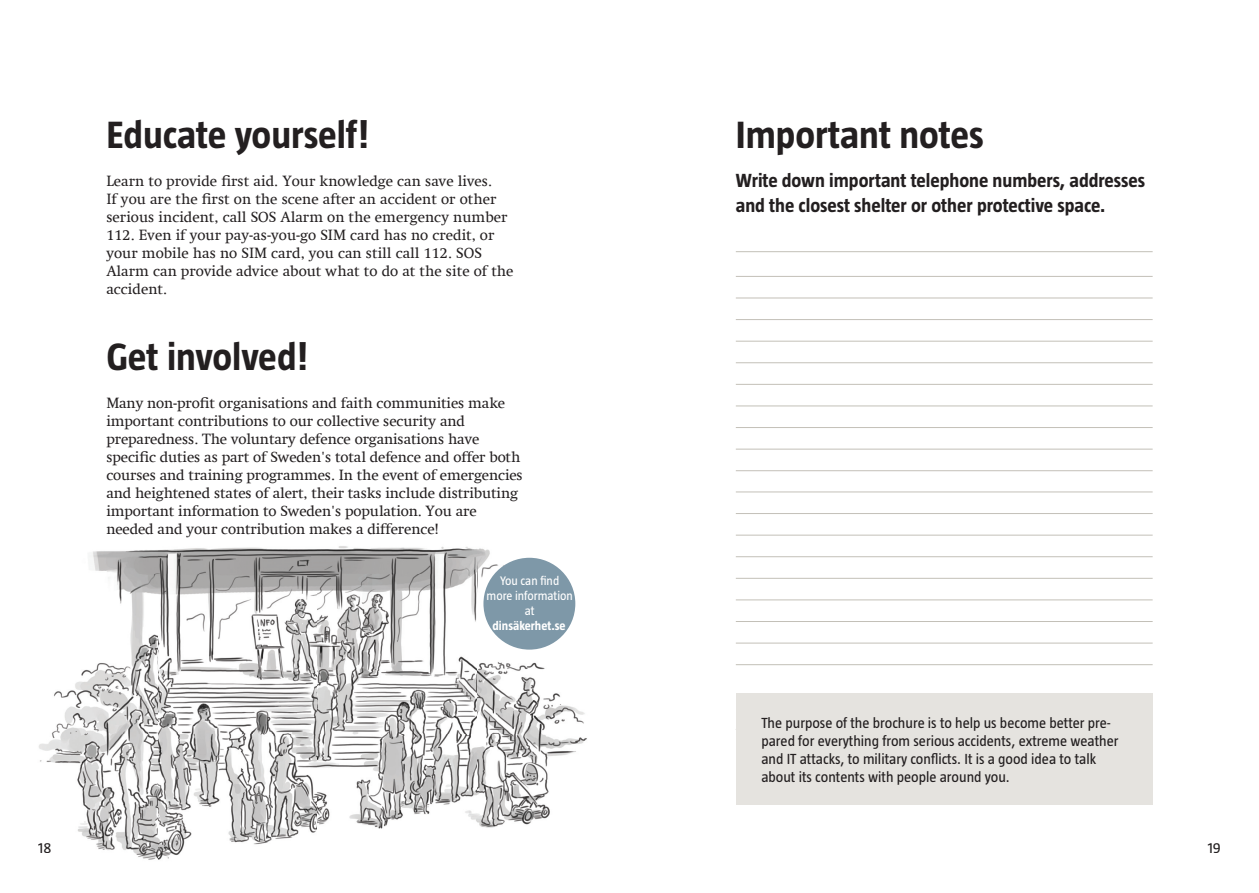
<style>
.page{position:relative;width:1259px;height:893px;background:#fff}
.page>*{position:absolute;margin:0;border:0;box-sizing:border-box;transform-origin:0 0}
.t1{font:700 39px "Taz";color:#231f20}
.t2{font:700 19.5px/25.5px "Taz";color:#231f20}
.t3{font:15px/18px "Swift Com";letter-spacing:-.01em;color:#231f20}
.t4{font:15px/18px "Taz";color:#231f20}
.t5{font:12.75px/15px "Taz";color:#fff;text-align:center}
.t6{font:700 12.75px "Taz";color:#fff}
</style>
<div class="page">
<img style="left:39px;top:251px;width:1114px;height:609px">
<svg style="left:39px;top:843px;width:12px;height:10px"></svg>
<hr style="left:736px;top:492px;width:416px;height:1px;background:#c3c0b8">
<hr style="left:736px;top:513px;width:416px;height:1px;background:#c3c0b8">
<hr style="left:736px;top:276px;width:416px;height:1px;background:#c3c0b8">
<hr style="left:736px;top:535px;width:416px;height:1px;background:#c3c0b8">
<hr style="left:736px;top:298px;width:416px;height:1px;background:#c3c0b8">
<hr style="left:736px;top:556px;width:416px;height:1px;background:#c3c0b8">
<hr style="left:736px;top:319px;width:416px;height:1px;background:#c3c0b8">
<hr style="left:736px;top:578px;width:416px;height:1px;background:#c3c0b8">
<hr style="left:736px;top:341px;width:416px;height:1px;background:#c3c0b8">
<hr style="left:736px;top:251px;width:416px;height:1px;background:#c3c0b8">
<hr style="left:736px;top:600px;width:416px;height:1px;background:#c3c0b8">
<hr style="left:736px;top:362px;width:416px;height:1px;background:#c3c0b8">
<hr style="left:736px;top:621px;width:416px;height:1px;background:#c3c0b8">
<hr style="left:736px;top:384px;width:416px;height:1px;background:#c3c0b8">
<hr style="left:736px;top:643px;width:416px;height:1px;background:#c3c0b8">
<hr style="left:736px;top:406px;width:416px;height:1px;background:#c3c0b8">
<hr style="left:736px;top:664px;width:416px;height:1px;background:#c3c0b8">
<hr style="left:736px;top:427px;width:416px;height:1px;background:#c3c0b8">
<hr style="left:736px;top:449px;width:416px;height:1px;background:#c3c0b8">
<hr style="left:736px;top:470px;width:416px;height:1px;background:#c3c0b8">
<div style="left:736px;top:693px;width:416px;height:112px;background:#e5e3df"></div>
<div style="left:483px;top:558px;width:92px;height:92px;background:#7e98a8;border-radius:50%"></div>
<h1 class="t1" style="left:106px;top:120px;width:264px">Educate yourself!</h1>
<p class="t3" style="left:106px;top:172px;width:409px">Learn to provide first aid. Your knowledge can save lives.<br>If you are the first on the scene after an accident or other serious incident, call SOS Alarm on the emergency number 112. Even if your pay-as-you-go SIM card has no credit, or your mobile has no SIM card, you can still call 112. SOS Alarm can provide advice about what to do at the site of the accident.</p>
<h1 class="t1" style="left:106px;top:342px;width:203px">Get involved!</h1>
<p class="t3" style="left:106px;top:394px;width:418px">Many non-profit organisations and faith communities make important contributions to our collective security and preparedness. The voluntary defence organisations have specific duties as part of Sweden's total defence and offer both courses and training programmes. In the event of emergencies and heightened states of alert, their tasks include distributing important information to Sweden's population. You are needed and your contribution makes a difference!</p>
<p class="t5" style="left:486px;top:574px;width:88px">You can find more information at</p>
<p class="t6" style="left:492px;top:621px;width:74px">dinsäkerhet.se</p>
<h1 class="t1" style="left:736px;top:120px;width:249px">Important notes</h1>
<h2 class="t2" style="left:736px;top:169px;width:411px">Write down important telephone numbers, addresses and the closest shelter or other protective space.</h2>
<p class="t4" style="left:761px;top:715px;width:359px">The purpose of the brochure is to help us become better pre&shy;pared for everything from serious accidents, extreme weather and IT attacks, to military conflicts. It is a good idea to talk about its contents with people around you.</p>
<p class="t4" style="left:38px;top:839px;width:15px">18</p>
<p class="t4" style="left:1207px;top:839px;width:15px">19</p>
</div>
